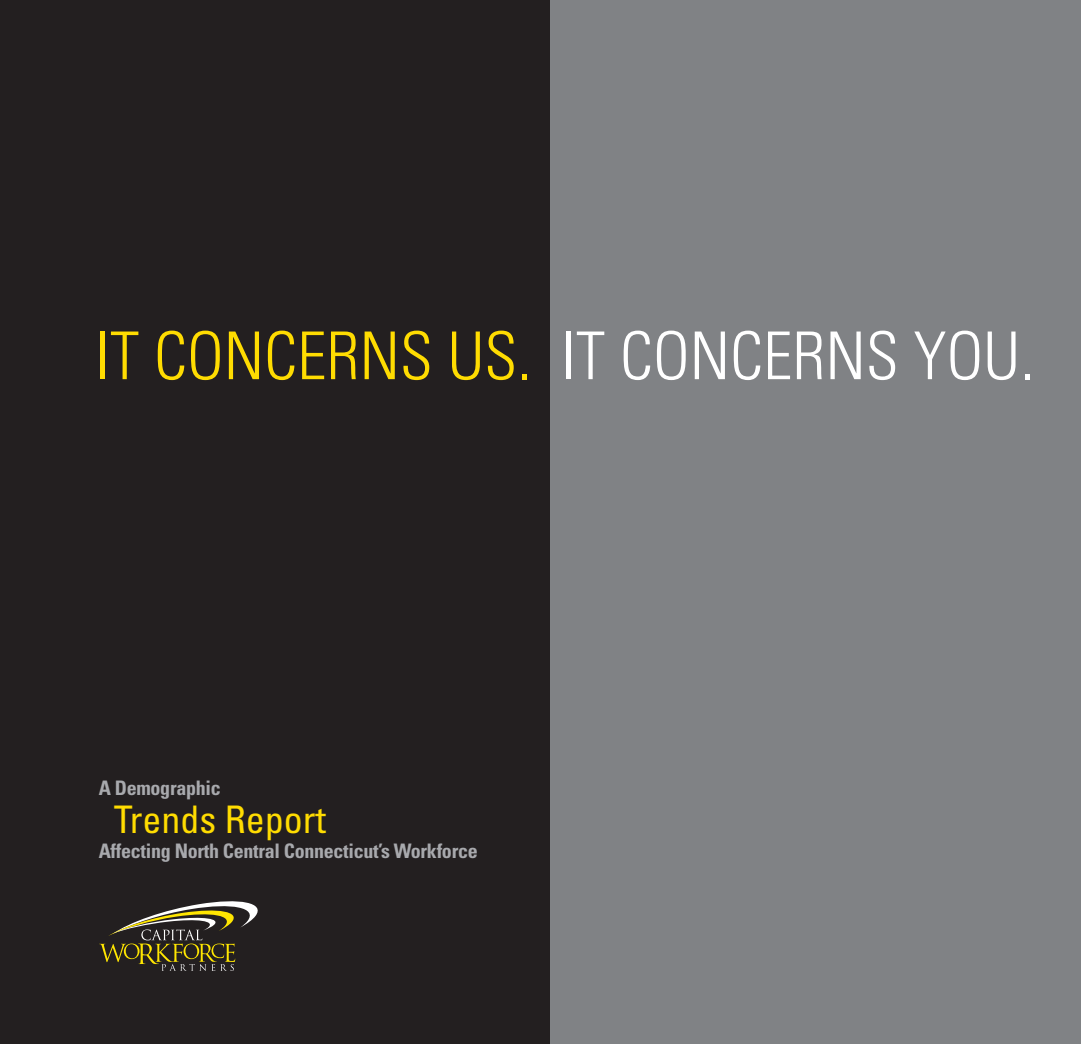
<style>
.page{position:relative;width:1081px;height:1044px;background:#fff}
.page>*{position:absolute;margin:0;border:0;box-sizing:border-box;transform-origin:0 0}
.t1{font:300 condensed 66px "Univers";color:#fff}
.t2{font:condensed 38px "Univers";color:#ffdc01}
.t3{font:700 condensed 20px "Univers";letter-spacing:-.015em;color:#a8a9ad}
.s1{color:#ffdc01}
</style>
<div class="page">
<div style="left:544px;top:0;width:536px;height:1044px;background:#808285"></div>
<div style="left:0;top:0;width:549px;height:1044px;background:#231f20"></div>
<svg style="left:99px;top:901px;width:159px;height:70px"></svg>
<p class="t1" style="left:95px;top:316px;width:940px"><span class="s1">IT CONCERNS US.</span> IT CONCERNS YOU.</p>
<p class="t3" style="left:99px;top:776px;width:123px">A Demographic</p>
<p class="t2" style="left:114px;top:795px;width:214px">Trends Report</p>
<p class="t3" style="left:99px;top:839px;width:380px">Affecting North Central Connecticut’s Workforce</p>
</div>
